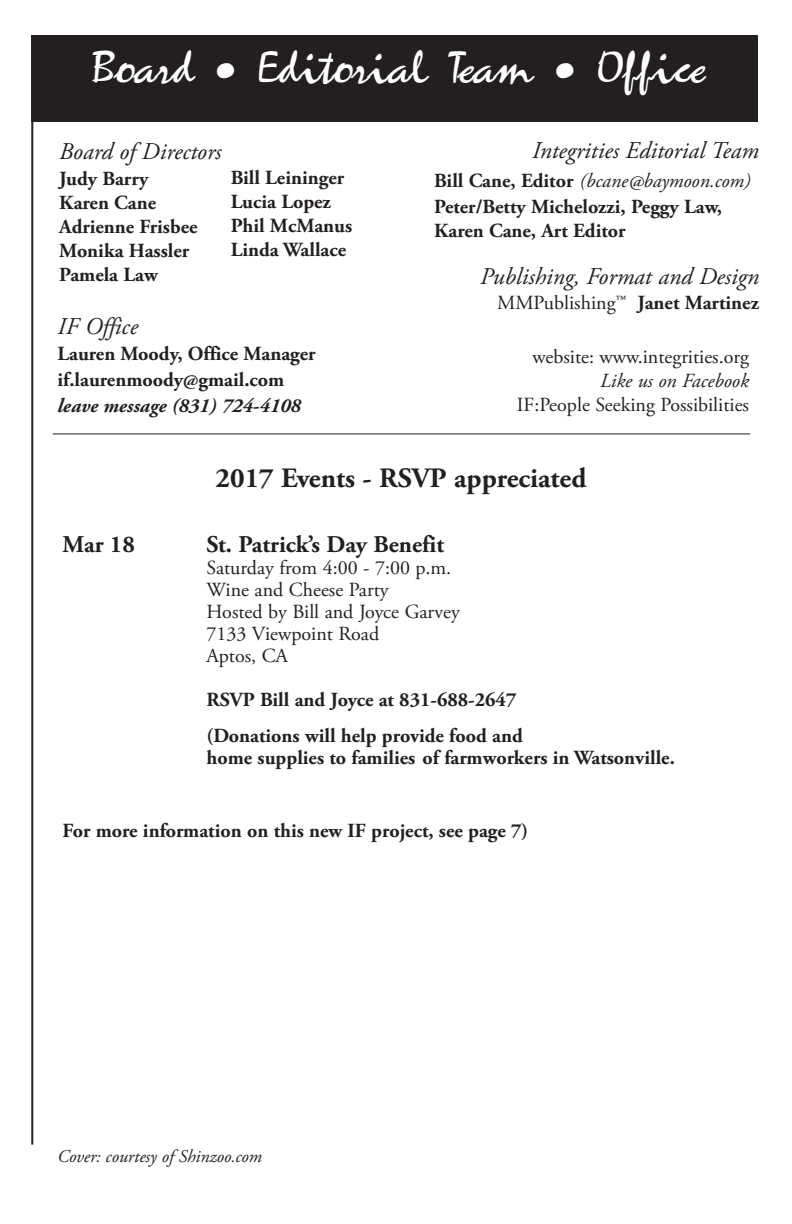
<style>
.page{position:relative;width:792px;height:1224px;background:#fff}
.page>*{position:absolute;margin:0;border:0;box-sizing:border-box;transform-origin:0 0}
.t1{font:48px "Zephyr Script";letter-spacing:-.02em;color:#fff}
.t2{font:700 28px "Adobe Garamond Pro";color:#231f20}
.t3{font:italic 24px "Adobe Garamond Pro";color:#231f20}
.t4{font:700 24px "Adobe Garamond Pro";color:#231f20}
.t5{font:700 20px/24px "Adobe Garamond Pro";color:#231f20}
.t6{font:20px/22px "Adobe Garamond Pro";color:#231f20}
.t7{font:italic 700 20px "Adobe Garamond Pro";color:#231f20}
.t8{font:italic 20px "Adobe Garamond Pro";color:#231f20}
.t9{font:italic 18px "Adobe Garamond Pro";color:#231f20}
.s1{font-weight:400;font-style:italic}
.s2{font-weight:700}
</style>
<div class="page">
<div style="left:31px;top:35px;width:727px;height:87px;background:#231f20"></div>
<hr style="left:31px;top:120px;width:2px;height:1025px;background:#231f20">
<hr style="left:53px;top:433px;width:697px;height:1px;background:#231f20">
<h1 class="t1" style="left:92px;top:38px;width:615px">Board • Editorial Team • Office</h1>
<p class="t3" style="left:59px;top:142px;width:164px">Board of Directors</p>
<p class="t5" style="left:59px;top:168px;width:140px">Judy Barry<br>Karen Cane<br>Adrienne Frisbee<br>Monika Hassler<br>Pamela Law</p>
<p class="t3" style="left:57px;top:317px;width:82px">IF Office</p>
<p class="t5" style="left:57px;top:343px;width:260px;line-height:26px">Lauren Moody, Office Manager if.laurenmoody@gmail.com</p>
<p class="t7" style="left:57px;top:398px;width:245px">leave message (831) 724-4108</p>
<p class="t5" style="left:231px;top:168px;width:123px">Bill Leininger<br>Lucia Lopez<br>Phil McManus<br>Linda Wallace</p>
<p class="t3" style="left:532px;top:141px;width:228px">Integrities Editorial Team</p>
<p class="t5" style="left:434px;top:169px;width:318px;line-height:26px">Bill Cane, Editor <span class="s1">(bcane@baymoon.com)<br></span>Peter/Betty Michelozzi, Peggy Law,</p>
<p class="t5" style="left:434px;top:220px;width:193px">Karen Cane, Art Editor</p>
<p class="t3" style="left:480px;top:266px;width:280px">Publishing, Format and Design</p>
<p class="t6" style="left:497px;top:294px;width:263px">MMPublishing™ <span class="s2">Janet Martinez</span></p>
<p class="t6" style="left:532px;top:348px;width:218px">website: www.integrities.org</p>
<p class="t8" style="left:600px;top:373px;width:150px">Like us on Facebook</p>
<p class="t6" style="left:517px;top:396px;width:234px">IF:People Seeking Possibilities</p>
<h2 class="t2" style="left:216px;top:467px;width:372px">2017 Events - RSVP appreciated</h2>
<p class="t4" style="left:63px;top:534px;width:74px">Mar 18</p>
<p class="t4" style="left:207px;top:534px;width:239px">St. Patrick’s Day Benefit</p>
<p class="t6" style="left:207px;top:558px;width:255px">Saturday from 4:00 - 7:00 p.m.<br>Wine and Cheese Party<br>Hosted by Bill and Joyce Garvey<br>7133 Viewpoint Road<br>Aptos, CA</p>
<p class="t5" style="left:207px;top:683px;width:318px;line-height:36.4px">RSVP Bill and Joyce at 831-688-2647 (Donations will help provide food and</p>
<p class="t5" style="left:207px;top:747px;width:470px">home supplies to families of farmworkers in Watsonville.</p>
<p class="t5" style="left:63px;top:820px;width:467px">For more information on this new IF project, see page 7)</p>
<p class="t9" style="left:58px;top:1149px;width:206px">Cover: courtesy of Shinzoo.com</p>
</div>
